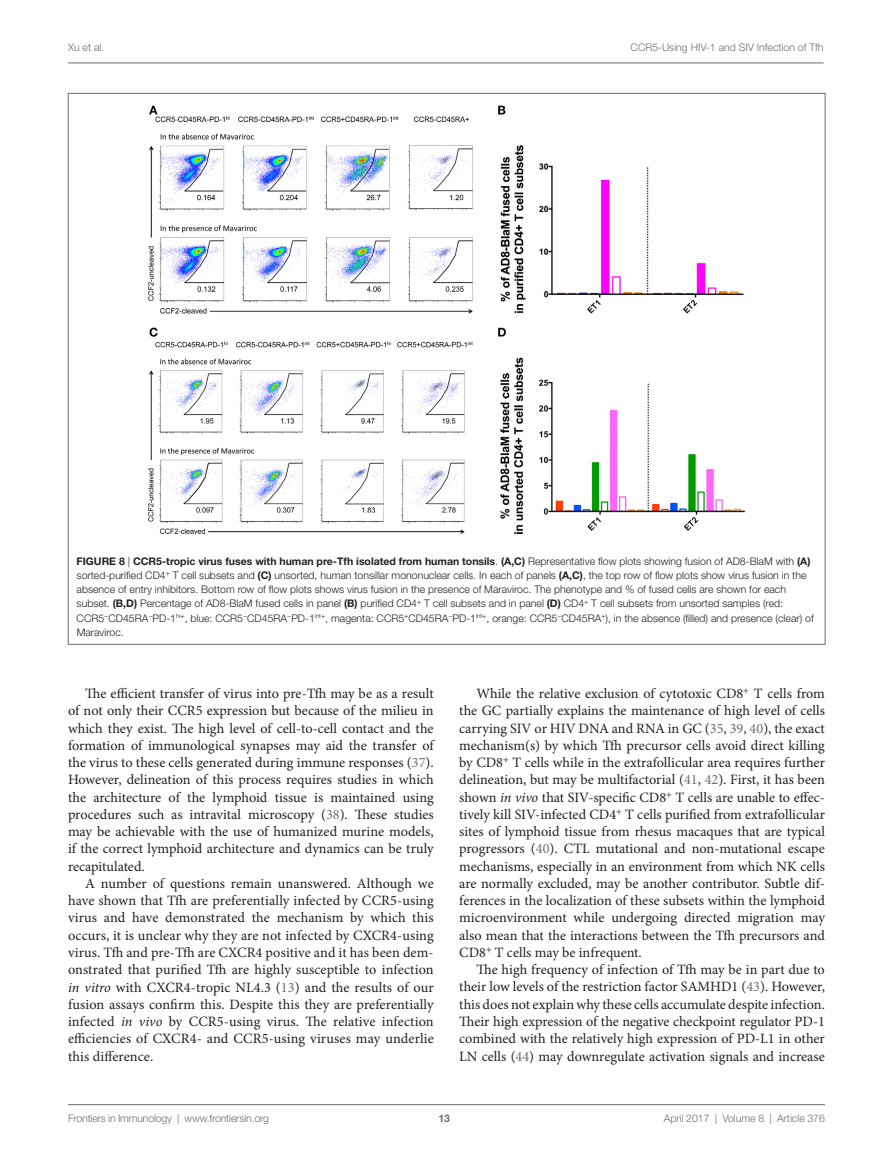
<style>
.page{position:relative;width:893px;height:1170px;background:#fff}
.page>*{position:absolute;margin:0;border:0;box-sizing:border-box;transform-origin:0 0}
.t1{font:14.25px/17.2px "Minion Pro";color:#231f20;text-align:justify}
.t2{font:300 10.5px/14.2px "Helvetica Neue LT Std";color:#231f20}
.t3{font:300 10.5px "Helvetica Neue LT Std";color:#6c6d70}
.t4{font:700 10.5px "Helvetica Neue LT Std";color:#231f20}
.t5{font:700 10.5px "Helvetica Neue LT Std";color:#6c6d70}
.s1{font-weight:300}
.s2{font-weight:700}
.s3{color:#6c6d70}
.s4{font-style:italic}
</style>
<div class="page">
<img style="left:148px;top:105px;width:597px;height:429px">
<hr style="left:68px;top:1104px;width:757px;height:1px;background:#6c6d70">
<hr style="left:68px;top:63px;width:755px;height:1px;background:#6c6d70">
<p class="t3" style="left:68px;top:41px;width:38px">Xu et al.</p>
<p class="t3" style="left:631px;top:41px;width:194px">CCR5-Using HIV-1 and SIV Infection of Tfh</p>
<p class="t4" style="left:77px;top:554px;width:65px">Figure 8 <span class="s1">|</span> CCR</p>
<p class="t2" style="left:77px;top:553px;width:739px;text-indent:80px"><span class="s2">5-tropic virus fuses with human pre-Tfh isolated from human tonsils</span>. <span class="s2">(A,C)</span> Representative flow plots showing fusion of AD8-BlaM with <span class="s2">(A) </span>sorted-purified CD4<sup>+</sup> T cell subsets and <span class="s2">(C)</span> unsorted, human tonsillar mononuclear cells. In each of panels <span class="s2">(A,C)</span>, the top row of flow plots show virus fusion in the absence of entry inhibitors. Bottom row of flow plots shows virus fusion in the presence of Maraviroc. The phenotype and % of fused cells are shown for each subset. <span class="s2">(B,D)</span> Percentage of AD8-BlaM fused cells in panel <span class="s2">(B)</span> purified CD4<sup>+</sup> T cell subsets and in panel <span class="s2">(D)</span> CD4<sup>+</sup> T cell subsets from unsorted samples (red:<br>CCR5<sup>−</sup>CD45RA<sup>−</sup>PD-1<sup>hi</sup><sup>+</sup>, blue: CCR5<sup>−</sup>CD45RA<sup>−</sup>PD-1<sup>int</sup><sup>+</sup>, magenta: CCR5<sup>+</sup>CD45RA<sup>−</sup>PD-1<sup>int</sup><sup>+</sup>, orange: CCR5<sup>−</sup>CD45RA<sup>+</sup>), in the absence (filled) and presence (clear) of Maraviroc.</p>
<p class="t1" style="left:68px;top:684px;width:367px;text-indent:17px">The efficient transfer of virus into pre-Tfh may be as a result of not only their CCR5 expression but because of the milieu in which they exist. The high level of cell-to-cell contact and the formation of immunological synapses may aid the transfer of the virus to these cells generated during immune responses (<span class="s3">37</span>).<br>However, delineation of this process requires studies in which the architecture of the lymphoid tissue is maintained using procedures such as intravital microscopy (<span class="s3">38</span>). These studies may be achievable with the use of humanized murine models, if the correct lymphoid architecture and dynamics can be truly recapitulated.</p>
<p class="t1" style="left:68px;top:874px;width:367px;text-indent:17px">A number of questions remain unanswered. Although we have shown that Tfh are preferentially infected by CCR5-using virus and have demonstrated the mechanism by which this occurs, it is unclear why they are not infected by CXCR4-using virus. Tfh and pre-Tfh are CXCR4 positive and it has been dem&shy;onstrated that purified Tfh are highly susceptible to infection <span class="s4">in vitro</span> with CXCR4-tropic NL4.3 (<span class="s3">13</span>) and the results of our fusion assays confirm this. Despite this they are preferentially infected <span class="s4">in vivo</span> by CCR5-using virus. The relative infection efficiencies of CXCR4- and CCR5-using viruses may underlie this difference.</p>
<p class="t1" style="left:459px;top:685px;width:367px;text-indent:17px">While the relative exclusion of cytotoxic CD8<sup>+</sup> T cells from the GC partially explains the maintenance of high level of cells carrying SIV or HIV DNA and RNA in GC (<span class="s3">35</span>, <span class="s3">39</span>, <span class="s3">40</span>), the exact mechanism(s) by which Tfh precursor cells avoid direct killing by CD8<sup>+</sup> T cells while in the extrafollicular area requires further delineation, but may be multifactorial (<span class="s3">41</span>, <span class="s3">42</span>). First, it has been shown <span class="s4">in vivo</span> that SIV-specific CD8<sup>+</sup> T cells are unable to effec&shy;tively kill SIV-infected CD4<sup>+</sup> T cells purified from extrafollicular sites of lymphoid tissue from rhesus macaques that are typical progressors (<span class="s3">40</span>). CTL mutational and non-mutational escape mechanisms, especially in an environment from which NK cells are normally excluded, may be another contributor. Subtle dif&shy;ferences in the localization of these subsets within the lymphoid microenvironment while undergoing directed migration may also mean that the interactions between the Tfh precursors and CD8<sup>+</sup> T cells may be infrequent.</p>
<p class="t1" style="left:459px;top:960px;width:367px;text-indent:17px">The high frequency of infection of Tfh may be in part due to their low levels of the restriction factor SAMHD1 (<span class="s3">43</span>). However, this does not explain why these cells accumulate despite infection.<br>Their high expression of the negative checkpoint regulator PD-1 combined with the relatively high expression of PD-L1 in other LN cells (<span class="s3">44</span>) may downregulate activation signals and increase</p>
<p class="t3" style="left:68px;top:1111px;width:203px">Frontiers in Immunology | www.frontiersin.org</p>
<p class="t3" style="left:664px;top:1111px;width:163px">April 2017 | Volume 8 | Article 376</p>
<p class="t5" style="left:439px;top:1111px;width:13px">13</p>
</div>
